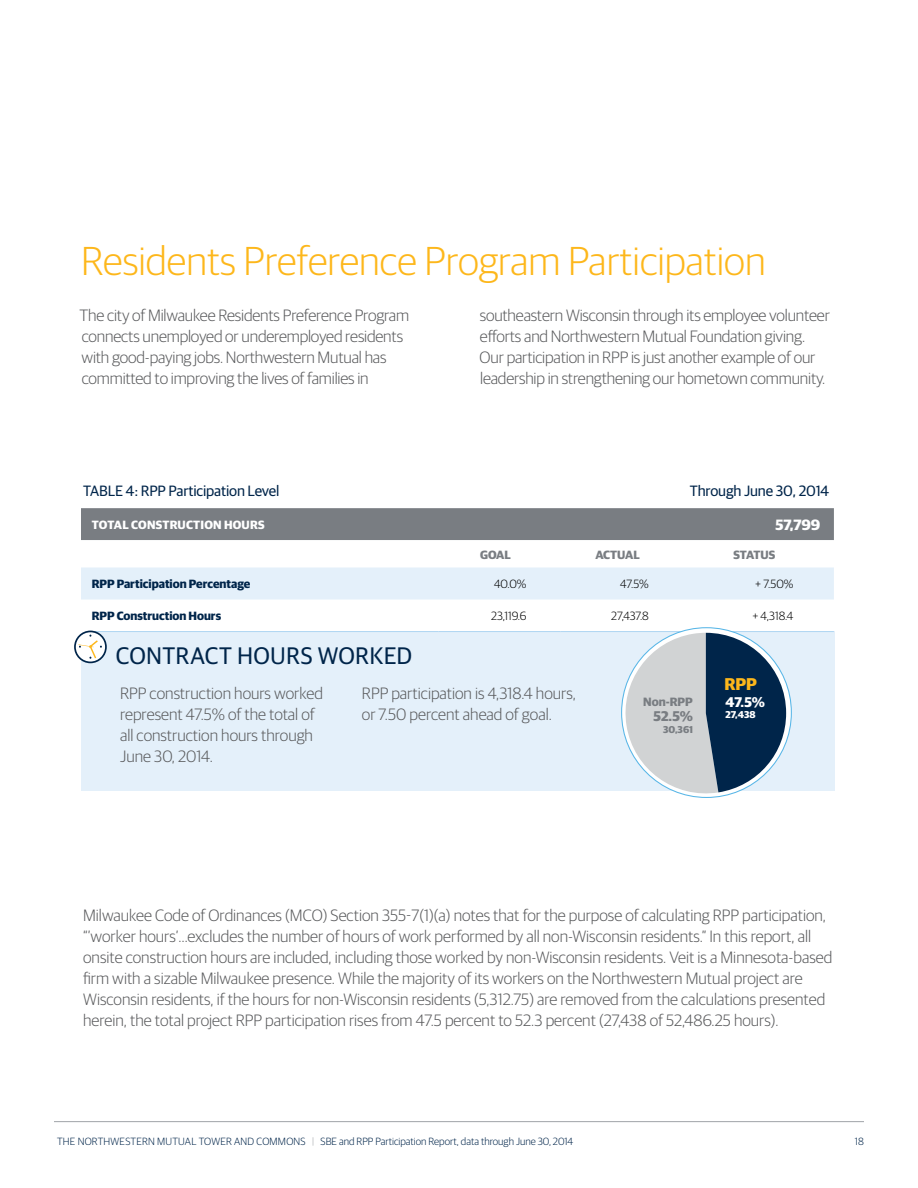
<style>
.page{position:relative;width:918px;height:1188px;background:#fff}
.page>*{position:absolute;margin:0;border:0;box-sizing:border-box;transform-origin:0 0}
.t1{font:300 40.5px "Guardian Sans";color:#fdb71b}
.t2{font:24px "Guardian Sans";letter-spacing:.01em;color:#00254a}
.t3{font:700 17.1px "Guardian Sans";color:#fdb71b}
.t4{font:300 16.5px/21px "Guardian Sans";color:#58595b}
.t5{font:15px "Guardian Sans";letter-spacing:-.01em;color:#00254a}
.t6{font:700 15px "Guardian Sans";color:#fff}
.t7{font:700 14.1px "Guardian Sans";color:#fff}
.t8{font:700 14.1px "Guardian Sans";color:#797d82}
.t9{font:700 12px "Guardian Sans";color:#00254a}
.t10{font:300 12px "Guardian Sans";color:#000}
.t11{font:700 12px "Guardian Sans";color:#797d82}
.t12{font:700 12px "Guardian Sans";letter-spacing:.02em;color:#fff}
.t13{font:300 10.5px "Guardian Sans";color:#00254a}
.t14{font:700 9.9px "Guardian Sans";color:#fff}
.t15{font:700 9.9px "Guardian Sans";color:#797d82}
.s1{color:#a0a3a8}
</style>
<div class="page">
<hr style="left:54px;top:1121px;width:810px;height:1px;background:#a0a3a8">
<div style="left:81px;top:631px;width:754px;height:159px;background:#e4f0fa"></div>
<div style="left:81px;top:508px;width:753px;height:32px;background:#797d82"></div>
<div style="left:81px;top:567px;width:753px;height:33px;background:#e4f0fa"></div>
<hr style="left:81px;top:631px;width:357px;height:1px;background:#aed5f2">
<hr style="left:438px;top:631px;width:122px;height:1px;background:#aed5f2">
<hr style="left:560px;top:631px;width:122px;height:1px;background:#aed5f2">
<hr style="left:682px;top:631px;width:152px;height:1px;background:#aed5f2">
<svg style="left:77px;top:630px;width:13px;height:7px"></svg>
<svg style="left:75px;top:631px;width:31px;height:31px"></svg>
<div style="left:74px;top:631px;width:33px;height:32px;border:2px solid #00254a;border-radius:50%"></div>
<svg style="left:78px;top:635px;width:24px;height:24px"></svg>
<svg style="left:620px;top:633px;width:166px;height:164px"></svg>
<h1 class="t1" style="left:81px;top:233px;width:686px">Residents Preference Program Participation</h1>
<p class="t4" style="left:80px;top:304px;width:331px">The city of Milwaukee Residents Preference Program connects unemployed or underemployed residents with good-paying jobs. Northwestern Mutual has committed to improving the lives of families in</p>
<p class="t4" style="left:480px;top:304px;width:352px">southeastern Wisconsin through its employee volunteer efforts and Northwestern Mutual Foundation giving.<br>Our participation in RPP is just another example of our leadership in strengthening our hometown community.</p>
<p class="t5" style="left:83px;top:480px;width:198px">TABLE 4: RPP Participation Level</p>
<p class="t5" style="left:690px;top:480px;width:141px">Through June 30, 2014</p>
<p class="t12" style="left:92px;top:516px;width:174px">TOTAL CONSTRUCTION HOURS</p>
<p class="t6" style="left:775px;top:514px;width:46px">57,799</p>
<p class="t11" style="left:480px;top:545px;width:32px">GOAL</p>
<p class="t11" style="left:595px;top:545px;width:46px">ACTUAL</p>
<p class="t11" style="left:734px;top:545px;width:43px">STATUS</p>
<p class="t9" style="left:92px;top:575px;width:160px">RPP Participation Percentage</p>
<p class="t10" style="left:494px;top:576px;width:34px">40.0%</p>
<p class="t10" style="left:620px;top:576px;width:30px">47.5%</p>
<p class="t10" style="left:755px;top:576px;width:40px">+ 7.50%</p>
<p class="t9" style="left:92px;top:607px;width:131px">RPP Construction Hours</p>
<p class="t10" style="left:491px;top:608px;width:37px">23,119.6</p>
<p class="t10" style="left:611px;top:608px;width:39px">27,437.8</p>
<p class="t10" style="left:752px;top:608px;width:43px">+ 4,318.4</p>
<h2 class="t2" style="left:116px;top:639px;width:298px">CONTRACT HOURS WORKED</h2>
<p class="t4" style="left:120px;top:682px;width:204px">RPP construction hours worked represent 47.5% of the total of all construction hours through<br>June 30, 2014.</p>
<p class="t4" style="left:362px;top:682px;width:216px">RPP participation is 4,318.4 hours, or 7.50 percent ahead of goal.</p>
<p class="t11" style="left:643px;top:693px;width:51px">Non-RPP</p>
<p class="t8" style="left:653px;top:706px;width:41px">52.5%</p>
<p class="t15" style="left:663px;top:722px;width:31px">30,361</p>
<p class="t3" style="left:724px;top:671px;width:34px">RPP</p>
<p class="t7" style="left:726px;top:691px;width:41px">47.5%</p>
<p class="t14" style="left:726px;top:708px;width:32px">27,438</p>
<p class="t4" style="left:83px;top:904px;width:751px">Milwaukee Code of Ordinances (MCO) Section 355-7(1)(a) notes that for the purpose of calculating RPP participation, “’worker hours’…excludes the number of hours of work performed by all non-Wisconsin residents.” In this report, all onsite construction hours are included, including those worked by non-Wisconsin residents. Veit is a Minnesota-based firm with a sizable Milwaukee presence. While the majority of its workers on the Northwestern Mutual project are Wisconsin residents, if the hours for non-Wisconsin residents (5,312.75) are removed from the calculations presented herein, the total project RPP participation rises from 47.5 percent to 52.3 percent (27,438 of 52,486.25 hours).</p>
<p class="t13" style="left:57px;top:1134px;width:518px">THE NORTHWESTERN MUTUAL TOWER AND COMMONS <span class="s1">|</span> SBE and RPP Participation Report, data through June 30, 2014</p>
<p class="t13" style="left:855px;top:1134px;width:11px">18</p>
</div>
